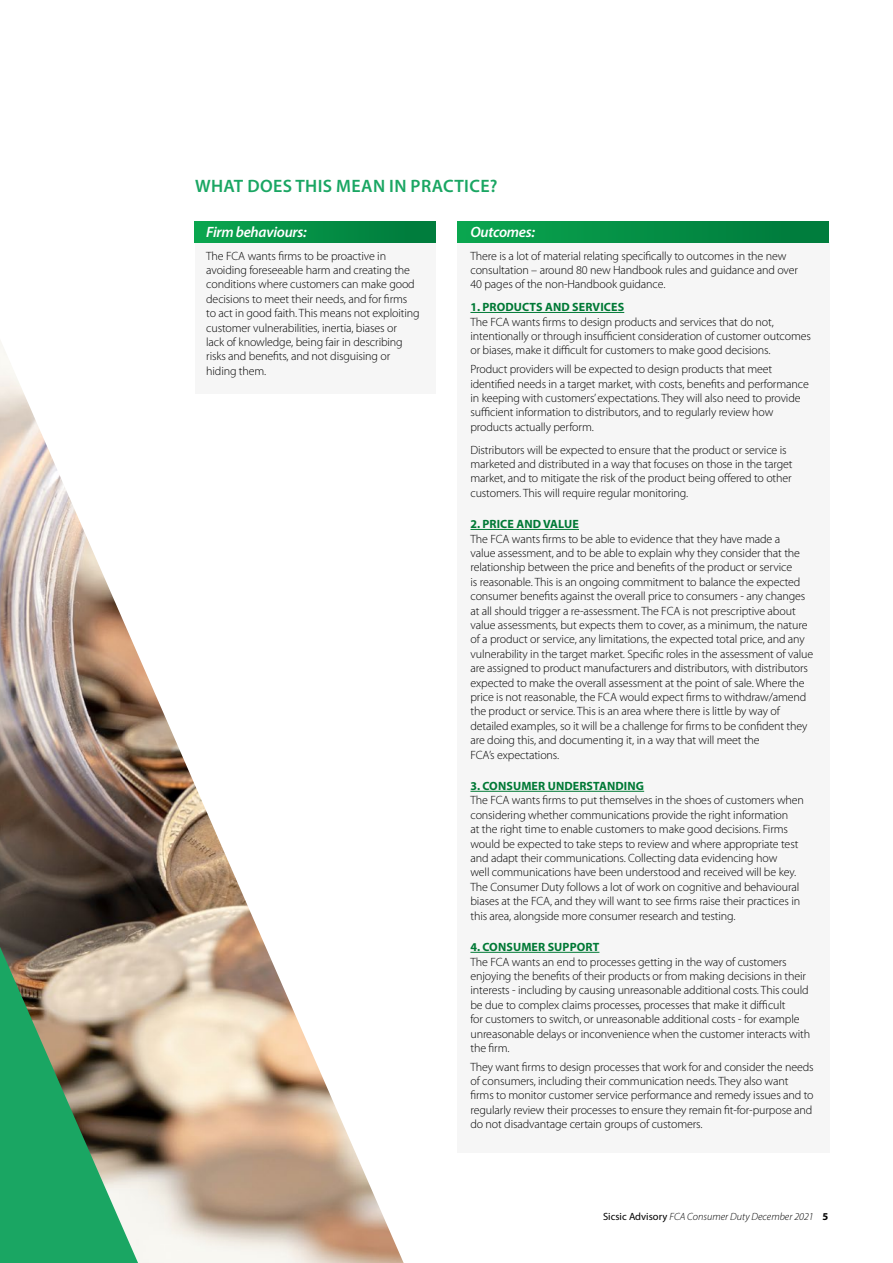
<style>
.page{position:relative;width:893px;height:1263px;background:#fff}
.page>*{position:absolute;margin:0;border:0;box-sizing:border-box;transform-origin:0 0}
.t1{font:600 18px "Myriad Pro";letter-spacing:.02em;color:#1aa663}
.t2{font:italic 600 15px "Myriad Pro";letter-spacing:-.02em;color:#fff}
.t3{font:300 12px/14.4px "Myriad Pro";letter-spacing:-.01em;color:#000}
.t4{font:700 12px "Myriad Pro";letter-spacing:.01em;color:#007935}
.t5{font:italic 300 10.5px "Myriad Pro";color:#000}
.s1{font-weight:400;font-style:normal}
.s2{font-weight:700;font-style:normal}
</style>
<div class="page">
<div style="left:457px;top:242px;width:372px;height:910px;background:#f6f6f6"></div>
<div style="left:195px;top:232px;width:241px;height:161px;background:#f6f6f6"></div>
<div style="left:457px;top:221px;width:371px;height:21px;background:linear-gradient(to right,#0aa64f,#00793b)"></div>
<div style="left:195px;top:221px;width:241px;height:21px;background:linear-gradient(to right,#0aa64f,#00793b)"></div>
<hr style="left:470px;top:312px;width:154px;height:1px;background:#007935">
<hr style="left:470px;top:529px;width:109px;height:1px;background:#007935">
<hr style="left:470px;top:791px;width:174px;height:1px;background:#007935">
<hr style="left:470px;top:952px;width:129px;height:1px;background:#007935">
<img style="left:0;top:341px;width:404px;height:922px">
<svg style="left:0;top:947px;width:138px;height:316px;background:#5e9b70"></svg>
<h1 class="t1" style="left:195px;top:175px;width:304px">WHAT DOES THIS MEAN IN PRACTICE?</h1>
<p class="t2" style="left:470px;top:222px;width:66px">Outcomes:</p>
<p class="t3" style="left:470px;top:248px;width:329px">There is a lot of material relating specifically to outcomes in the new consultation – around 80 new Handbook rules and guidance and over<br>40 pages of the non-Handbook guidance.</p>
<p class="t4" style="left:470px;top:299px;width:155px">1. PRODUCTS AND SERVICES</p>
<p class="t3" style="left:470px;top:314px;width:342px">The FCA wants firms to design products and services that do not, intentionally or through insufficient consideration of customer outcomes or biases, make it difficult for customers to make good decisions.</p>
<p class="t3" style="left:470px;top:362px;width:340px">Product providers will be expected to design products that meet identified needs in a target market, with costs, benefits and performance in keeping with customers’ expectations. They will also need to provide sufficient information to distributors, and to regularly review how products actually perform.</p>
<p class="t3" style="left:470px;top:442px;width:324px">Distributors will be expected to ensure that the product or service is marketed and distributed in a way that focuses on those in the target market, and to mitigate the risk of the product being offered to other customers. This will require regular monitoring.</p>
<p class="t4" style="left:470px;top:516px;width:110px">2. PRICE AND VALUE</p>
<p class="t3" style="left:470px;top:531px;width:344px">The FCA wants firms to be able to evidence that they have made a<br>value assessment, and to be able to explain why they consider that the relationship between the price and benefits of the product or service<br>is reasonable. This is an ongoing commitment to balance the expected consumer benefits against the overall price to consumers - any changes at all should trigger a re-assessment. The FCA is not prescriptive about value assessments, but expects them to cover, as a minimum, the nature of a product or service, any limitations, the expected total price, and any vulnerability in the target market. Specific roles in the assessment of value are assigned to product manufacturers and distributors, with distributors expected to make the overall assessment at the point of sale. Where the price is not reasonable, the FCA would expect firms to withdraw/amend the product or service. This is an area where there is little by way of detailed examples, so it will be a challenge for firms to be confident they are doing this, and documenting it, in a way that will meet the<br>FCA’s expectations.</p>
<p class="t4" style="left:470px;top:778px;width:175px">3. CONSUMER UNDERSTANDING</p>
<p class="t3" style="left:470px;top:793px;width:335px">The FCA wants firms to put themselves in the shoes of customers when considering whether communications provide the right information<br>at the right time to enable customers to make good decisions. Firms would be expected to take steps to review and where appropriate test and adapt their communications. Collecting data evidencing how<br>well communications have been understood and received will be key.<br>The Consumer Duty follows a lot of work on cognitive and behavioural biases at the FCA, and they will want to see firms raise their practices in this area, alongside more consumer research and testing.</p>
<p class="t4" style="left:470px;top:939px;width:130px">4. CONSUMER SUPPORT</p>
<p class="t3" style="left:470px;top:954px;width:341px">The FCA wants an end to processes getting in the way of customers enjoying the benefits of their products or from making decisions in their interests - including by causing unreasonable additional costs. This could be due to complex claims processes, processes that make it difficult<br>for customers to switch, or unreasonable additional costs - for example unreasonable delays or inconvenience when the customer interacts with the firm.</p>
<p class="t3" style="left:470px;top:1059px;width:345px">They want firms to design processes that work for and consider the needs of consumers, including their communication needs. They also want firms to monitor customer service performance and remedy issues and to regularly review their processes to ensure they remain fit-for-purpose and do not disadvantage certain groups of customers.</p>
<p class="t2" style="left:206px;top:222px;width:102px">Firm behaviours:</p>
<p class="t3" style="left:206px;top:248px;width:215px">The FCA wants firms to be proactive in avoiding foreseeable harm and creating the conditions where customers can make good decisions to meet their needs, and for firms to act in good faith. This means not exploiting customer vulnerabilities, inertia, biases or<br>lack of knowledge, being fair in describing risks and benefits, and not disguising or hiding them.</p>
<p class="t5" style="left:603px;top:1210px;width:227px"><span class="s1">Sicsic Advisory</span> FCA Consumer Duty December 2021 <span class="s2">5</span></p>
</div>
